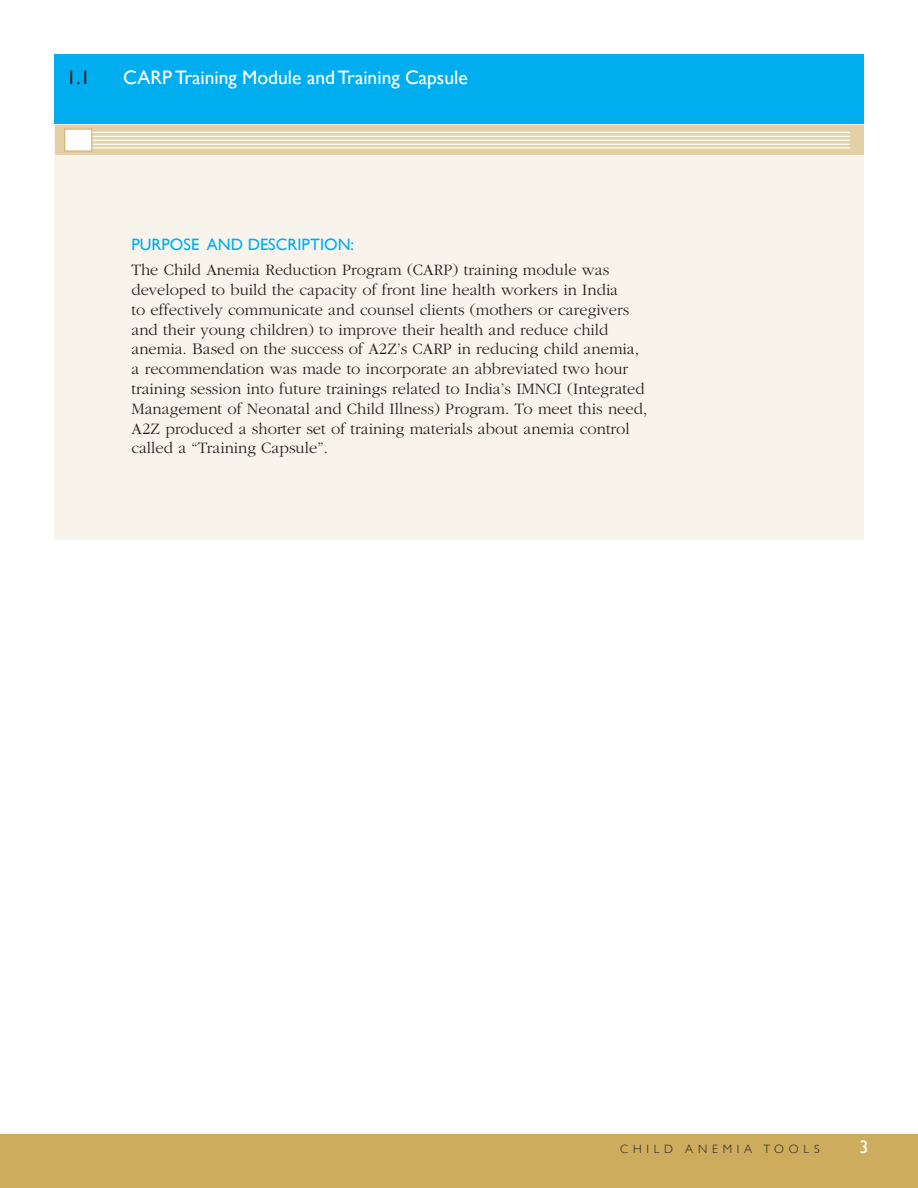
<style>
.page{position:relative;width:918px;height:1188px;background:#fff}
.page>*{position:absolute;margin:0;border:0;box-sizing:border-box;transform-origin:0 0}
.t1{font:19.5px "Gill Sans";color:#fff}
.t2{font:19.5px "Gill Sans";color:#231f20}
.t3{font:18px "Gill Sans";color:#fff}
.Text_Module{font:300 16.5px/19.8px "Garamond";color:#231f20}
.NO3_SH{font:16.5px "Gill Sans";color:#00aeef}
.t4{font:300 12px "Gill Sans";letter-spacing:.4em;color:#231f20}
</style>
<div class="page">
<div style="left:0;top:1134px;width:918px;height:54px;background:#cdac5e"></div>
<div style="left:54px;top:119px;width:810px;height:421px;background:#f9f4eb"></div>
<svg style="left:55px;top:125px;width:809px;height:30px;background:#e5d2ab"></svg>
<hr style="left:90px;top:132px;width:760px;height:1px;background:#f7f9ef">
<hr style="left:90px;top:136px;width:760px;height:1px;background:#f7f9ef">
<hr style="left:90px;top:140px;width:760px;height:1px;background:#f7f9ef">
<hr style="left:90px;top:144px;width:760px;height:1px;background:#f7f9ef">
<hr style="left:90px;top:147px;width:760px;height:2px;background:#f7f9ef">
<div style="left:64px;top:129px;width:28px;height:22px;background:#fff;border:1px solid #cdac5e"></div>
<div style="left:54px;top:54px;width:810px;height:69px;background:#00aeef"></div>
<p class="t2" style="left:66px;top:66px;width:25px">1.1</p>
<p class="t1" style="left:123px;top:66px;width:346px">CARP Training Module and Training Capsule</p>
<p class="NO3_SH" style="left:131px;top:235px;width:224px">PURPOSE AND DESCRIPTION:</p>
<p class="Text_Module" style="left:131px;top:260px;width:517px">The Child Anemia Reduction Program (CARP) training module was developed to build the capacity of front line health workers in India<br>to effectively communicate and counsel clients (mothers or caregivers and their young children) to improve their health and reduce child anemia. Based on the success of A2Z’s CARP in reducing child anemia, a recommendation was made to incorporate an abbreviated two hour training session into future trainings related to India’s IMNCI (Integrated Management of Neonatal and Child Illness) Program. To meet this need, A2Z produced a shorter set of training materials about anemia control called a “Training Capsule”.</p>
<p class="t4" style="left:620px;top:1142px;width:201px">CHILD ANEMIA TOOLS</p>
<p class="t3" style="left:860px;top:1137px;width:10px">3</p>
</div>
